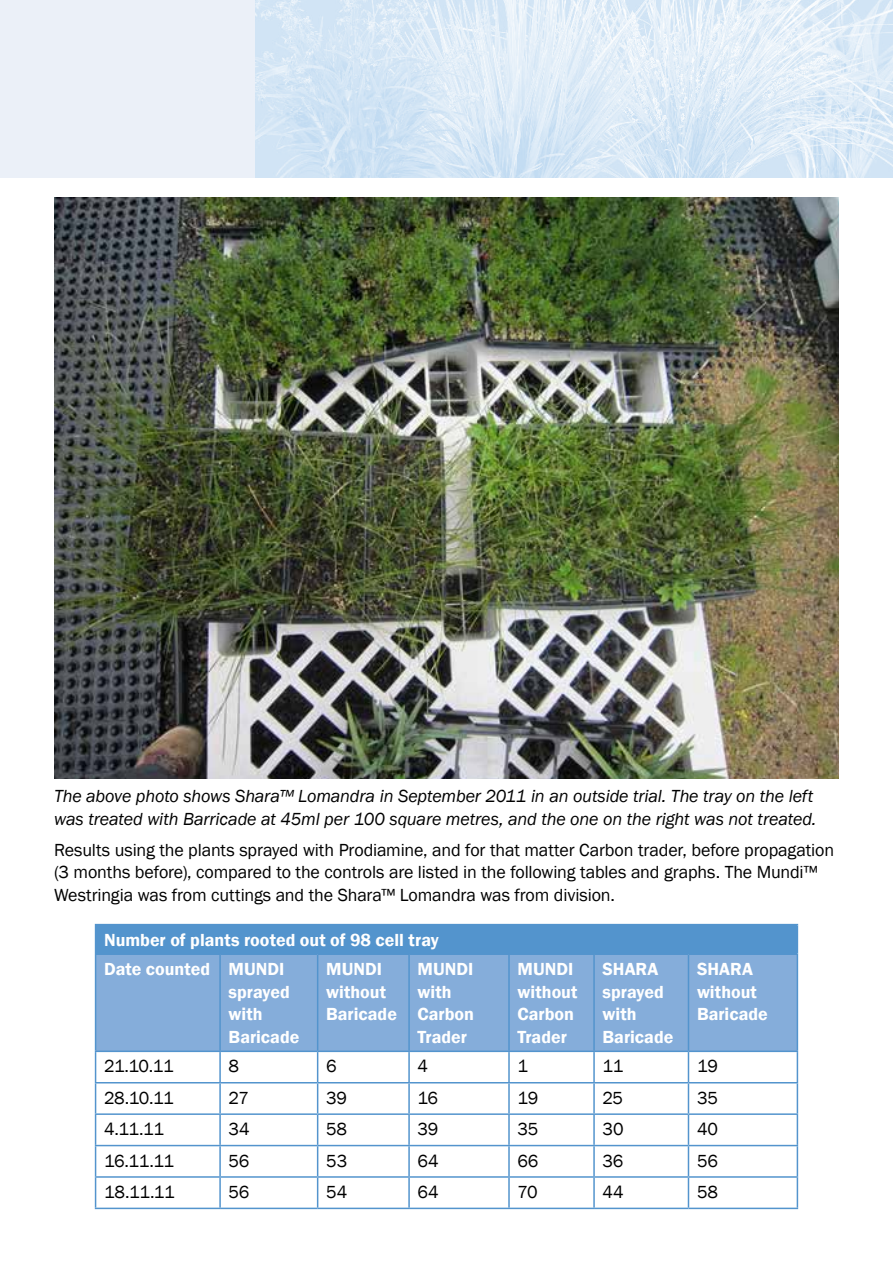
<style>
.page{position:relative;width:893px;height:1263px;background:#fff}
.page>*{position:absolute;margin:0;border:0;box-sizing:border-box;transform-origin:0 0}
.t1{font:18px/22.5px "Franklin Gothic";letter-spacing:-.01em;color:#000}
.t2{font:600 18px/22.5px "Franklin Gothic";color:#fff}
.t3{font:italic 18px/22.5px "Franklin Gothic";letter-spacing:-.01em;color:#000}
</style>
<div class="page">
<div style="left:0;top:0;width:293px;height:177px;background:#ebf0f8"></div>
<img style="left:255px;top:0;width:638px;height:177px">
<img style="left:55px;top:198px;width:783px;height:580px">
<div style="left:96px;top:924px;width:701px;height:30px;background:#5394cd"></div>
<div style="left:96px;top:955px;width:701px;height:95px;background:#85adda"></div>
<hr style="left:95px;top:924px;width:125px;height:1px;background:#5394cd">
<svg style="left:95px;top:925px;width:1px;height:28px"></svg>
<hr style="left:688px;top:924px;width:110px;height:1px;background:#5394cd">
<svg style="left:797px;top:925px;width:1px;height:28px"></svg>
<hr style="left:95px;top:953px;width:125px;height:2px;background:#5394cd">
<hr style="left:95px;top:955px;width:1px;height:95px;background:#5394cd">
<hr style="left:220px;top:953px;width:98px;height:2px;background:#5394cd">
<hr style="left:219px;top:955px;width:2px;height:95px;background:#5394cd">
<hr style="left:318px;top:953px;width:91px;height:2px;background:#5394cd">
<hr style="left:317px;top:955px;width:1px;height:95px;background:#5394cd">
<hr style="left:409px;top:953px;width:100px;height:2px;background:#5394cd">
<hr style="left:408px;top:955px;width:2px;height:95px;background:#5394cd">
<hr style="left:509px;top:953px;width:85px;height:2px;background:#5394cd">
<hr style="left:508px;top:955px;width:2px;height:95px;background:#5394cd">
<hr style="left:594px;top:953px;width:94px;height:2px;background:#5394cd">
<hr style="left:593px;top:955px;width:2px;height:95px;background:#5394cd">
<hr style="left:688px;top:953px;width:110px;height:2px;background:#5394cd">
<hr style="left:688px;top:955px;width:1px;height:95px;background:#5394cd">
<hr style="left:797px;top:955px;width:1px;height:95px;background:#5394cd">
<hr style="left:95px;top:1050px;width:125px;height:2px;background:#5394cd">
<hr style="left:95px;top:1052px;width:1px;height:30px;background:#5394cd">
<hr style="left:220px;top:1050px;width:98px;height:2px;background:#5394cd">
<hr style="left:219px;top:1052px;width:2px;height:30px;background:#5394cd">
<hr style="left:318px;top:1050px;width:91px;height:2px;background:#5394cd">
<hr style="left:317px;top:1052px;width:1px;height:30px;background:#5394cd">
<hr style="left:409px;top:1050px;width:100px;height:2px;background:#5394cd">
<hr style="left:408px;top:1052px;width:2px;height:30px;background:#5394cd">
<hr style="left:509px;top:1050px;width:85px;height:2px;background:#5394cd">
<hr style="left:508px;top:1052px;width:2px;height:30px;background:#5394cd">
<hr style="left:594px;top:1050px;width:94px;height:2px;background:#5394cd">
<hr style="left:593px;top:1052px;width:2px;height:30px;background:#5394cd">
<hr style="left:688px;top:1050px;width:110px;height:2px;background:#5394cd">
<hr style="left:688px;top:1052px;width:1px;height:30px;background:#5394cd">
<hr style="left:797px;top:1052px;width:1px;height:30px;background:#5394cd">
<hr style="left:95px;top:1082px;width:125px;height:1px;background:#5394cd">
<hr style="left:95px;top:1083px;width:1px;height:30px;background:#5394cd">
<hr style="left:220px;top:1082px;width:98px;height:1px;background:#5394cd">
<hr style="left:219px;top:1083px;width:2px;height:30px;background:#5394cd">
<hr style="left:318px;top:1082px;width:91px;height:1px;background:#5394cd">
<hr style="left:317px;top:1083px;width:1px;height:30px;background:#5394cd">
<hr style="left:409px;top:1082px;width:100px;height:1px;background:#5394cd">
<hr style="left:408px;top:1083px;width:2px;height:30px;background:#5394cd">
<hr style="left:509px;top:1082px;width:85px;height:1px;background:#5394cd">
<hr style="left:508px;top:1083px;width:2px;height:30px;background:#5394cd">
<hr style="left:594px;top:1082px;width:94px;height:1px;background:#5394cd">
<hr style="left:593px;top:1083px;width:2px;height:30px;background:#5394cd">
<hr style="left:688px;top:1082px;width:110px;height:1px;background:#5394cd">
<hr style="left:688px;top:1083px;width:1px;height:30px;background:#5394cd">
<hr style="left:797px;top:1083px;width:1px;height:30px;background:#5394cd">
<hr style="left:95px;top:1113px;width:125px;height:2px;background:#5394cd">
<hr style="left:95px;top:1115px;width:1px;height:30px;background:#5394cd">
<hr style="left:220px;top:1113px;width:98px;height:2px;background:#5394cd">
<hr style="left:219px;top:1115px;width:2px;height:30px;background:#5394cd">
<hr style="left:318px;top:1113px;width:91px;height:2px;background:#5394cd">
<hr style="left:317px;top:1115px;width:1px;height:30px;background:#5394cd">
<hr style="left:409px;top:1113px;width:100px;height:2px;background:#5394cd">
<hr style="left:408px;top:1115px;width:2px;height:30px;background:#5394cd">
<hr style="left:509px;top:1113px;width:85px;height:2px;background:#5394cd">
<hr style="left:508px;top:1115px;width:2px;height:30px;background:#5394cd">
<hr style="left:594px;top:1113px;width:94px;height:2px;background:#5394cd">
<hr style="left:593px;top:1115px;width:2px;height:30px;background:#5394cd">
<hr style="left:688px;top:1113px;width:110px;height:2px;background:#5394cd">
<hr style="left:688px;top:1115px;width:1px;height:30px;background:#5394cd">
<hr style="left:797px;top:1115px;width:1px;height:30px;background:#5394cd">
<hr style="left:95px;top:1145px;width:125px;height:1px;background:#5394cd">
<hr style="left:95px;top:1146px;width:1px;height:30px;background:#5394cd">
<hr style="left:220px;top:1145px;width:98px;height:1px;background:#5394cd">
<hr style="left:219px;top:1146px;width:2px;height:30px;background:#5394cd">
<hr style="left:318px;top:1145px;width:91px;height:1px;background:#5394cd">
<hr style="left:317px;top:1146px;width:1px;height:30px;background:#5394cd">
<hr style="left:409px;top:1145px;width:100px;height:1px;background:#5394cd">
<hr style="left:408px;top:1146px;width:2px;height:30px;background:#5394cd">
<hr style="left:509px;top:1145px;width:85px;height:1px;background:#5394cd">
<hr style="left:508px;top:1146px;width:2px;height:30px;background:#5394cd">
<hr style="left:594px;top:1145px;width:94px;height:1px;background:#5394cd">
<hr style="left:593px;top:1146px;width:2px;height:30px;background:#5394cd">
<hr style="left:688px;top:1145px;width:110px;height:1px;background:#5394cd">
<hr style="left:688px;top:1146px;width:1px;height:30px;background:#5394cd">
<hr style="left:797px;top:1146px;width:1px;height:30px;background:#5394cd">
<hr style="left:95px;top:1176px;width:125px;height:2px;background:#5394cd">
<svg style="left:95px;top:1178px;width:1px;height:29px"></svg>
<hr style="left:220px;top:1176px;width:98px;height:2px;background:#5394cd">
<hr style="left:219px;top:1178px;width:2px;height:29px;background:#5394cd">
<hr style="left:318px;top:1176px;width:91px;height:2px;background:#5394cd">
<svg style="left:317px;top:1178px;width:1px;height:29px"></svg>
<hr style="left:409px;top:1176px;width:100px;height:2px;background:#5394cd">
<hr style="left:408px;top:1178px;width:2px;height:29px;background:#5394cd">
<hr style="left:509px;top:1176px;width:85px;height:2px;background:#5394cd">
<hr style="left:508px;top:1178px;width:2px;height:29px;background:#5394cd">
<hr style="left:594px;top:1176px;width:94px;height:2px;background:#5394cd">
<hr style="left:593px;top:1178px;width:2px;height:29px;background:#5394cd">
<hr style="left:688px;top:1176px;width:110px;height:2px;background:#5394cd">
<svg style="left:688px;top:1178px;width:1px;height:29px"></svg>
<svg style="left:797px;top:1178px;width:1px;height:29px"></svg>
<hr style="left:95px;top:1207px;width:125px;height:2px;background:#5394cd">
<hr style="left:220px;top:1207px;width:98px;height:2px;background:#5394cd">
<hr style="left:318px;top:1207px;width:91px;height:2px;background:#5394cd">
<hr style="left:409px;top:1207px;width:100px;height:2px;background:#5394cd">
<hr style="left:509px;top:1207px;width:85px;height:2px;background:#5394cd">
<hr style="left:594px;top:1207px;width:94px;height:2px;background:#5394cd">
<hr style="left:688px;top:1207px;width:110px;height:2px;background:#5394cd">
<p class="t3" style="left:54px;top:785px;width:764px">The above photo shows Shara™ Lomandra in September 2011 in an outside trial. The tray on the left was treated with Barricade at 45ml per 100 square metres, and the one on the right was not treated.</p>
<p class="t1" style="left:54px;top:839px;width:782px">Results using the plants sprayed with Prodiamine, and for that matter Carbon trader, before propagation (3 months before), compared to the controls are listed in the following tables and graphs. The Mundi™<br>Westringia was from cuttings and the Shara™ Lomandra was from division.</p>
<p class="t2" style="left:104px;top:925px;width:336px;line-height:29.5px">Number of plants rooted out of 98 cell tray<br>Date counted MUNDI</p>
<p class="t2" style="left:229px;top:981px;width:72px">sprayed with<br>Baricade</p>
<p class="t2" style="left:326px;top:958px;width:72px">MUNDI without<br>Baricade</p>
<p class="t2" style="left:418px;top:958px;width:58px">MUNDI with<br>Carbon<br>Trader</p>
<p class="t2" style="left:517px;top:958px;width:61px">MUNDI without<br>Carbon<br>Trader</p>
<p class="t2" style="left:603px;top:958px;width:72px">SHARA sprayed with<br>Baricade</p>
<p class="t2" style="left:697px;top:958px;width:72px">SHARA without<br>Baricade</p>
<p class="t1" style="left:104px;top:1055px;width:71px">21.10.11</p>
<p class="t1" style="left:229px;top:1055px;width:12px">8</p>
<p class="t1" style="left:326px;top:1055px;width:12px">6</p>
<p class="t1" style="left:418px;top:1055px;width:12px">4</p>
<p class="t1" style="left:517px;top:1055px;width:12px">1</p>
<p class="t1" style="left:603px;top:1055px;width:22px">11</p>
<p class="t1" style="left:697px;top:1055px;width:22px">19</p>
<p class="t1" style="left:104px;top:1087px;width:71px">28.10.11</p>
<p class="t1" style="left:229px;top:1087px;width:22px">27</p>
<p class="t1" style="left:326px;top:1087px;width:22px">39</p>
<p class="t1" style="left:418px;top:1087px;width:22px">16</p>
<p class="t1" style="left:517px;top:1087px;width:22px">19</p>
<p class="t1" style="left:603px;top:1087px;width:22px">25</p>
<p class="t1" style="left:697px;top:1087px;width:23px">35</p>
<p class="t1" style="left:104px;top:1118px;width:61px">4.11.11</p>
<p class="t1" style="left:229px;top:1118px;width:23px">34</p>
<p class="t1" style="left:326px;top:1118px;width:23px">58</p>
<p class="t1" style="left:418px;top:1118px;width:22px">39</p>
<p class="t1" style="left:517px;top:1118px;width:23px">35</p>
<p class="t1" style="left:603px;top:1118px;width:22px">30</p>
<p class="t1" style="left:697px;top:1118px;width:23px">40</p>
<p class="t1" style="left:104px;top:1150px;width:72px">16.11.11</p>
<p class="t1" style="left:229px;top:1150px;width:22px">56</p>
<p class="t1" style="left:326px;top:1150px;width:23px">53</p>
<p class="t1" style="left:418px;top:1150px;width:23px">64</p>
<p class="t1" style="left:517px;top:1150px;width:23px">66</p>
<p class="t1" style="left:603px;top:1150px;width:22px">36</p>
<p class="t1" style="left:697px;top:1150px;width:22px">56</p>
<p class="t1" style="left:104px;top:1181px;width:72px">18.11.11</p>
<p class="t1" style="left:229px;top:1181px;width:22px">56</p>
<p class="t1" style="left:326px;top:1181px;width:23px">54</p>
<p class="t1" style="left:418px;top:1181px;width:23px">64</p>
<p class="t1" style="left:517px;top:1181px;width:22px">70</p>
<p class="t1" style="left:603px;top:1181px;width:23px">44</p>
<p class="t1" style="left:697px;top:1181px;width:23px">58</p>
</div>
